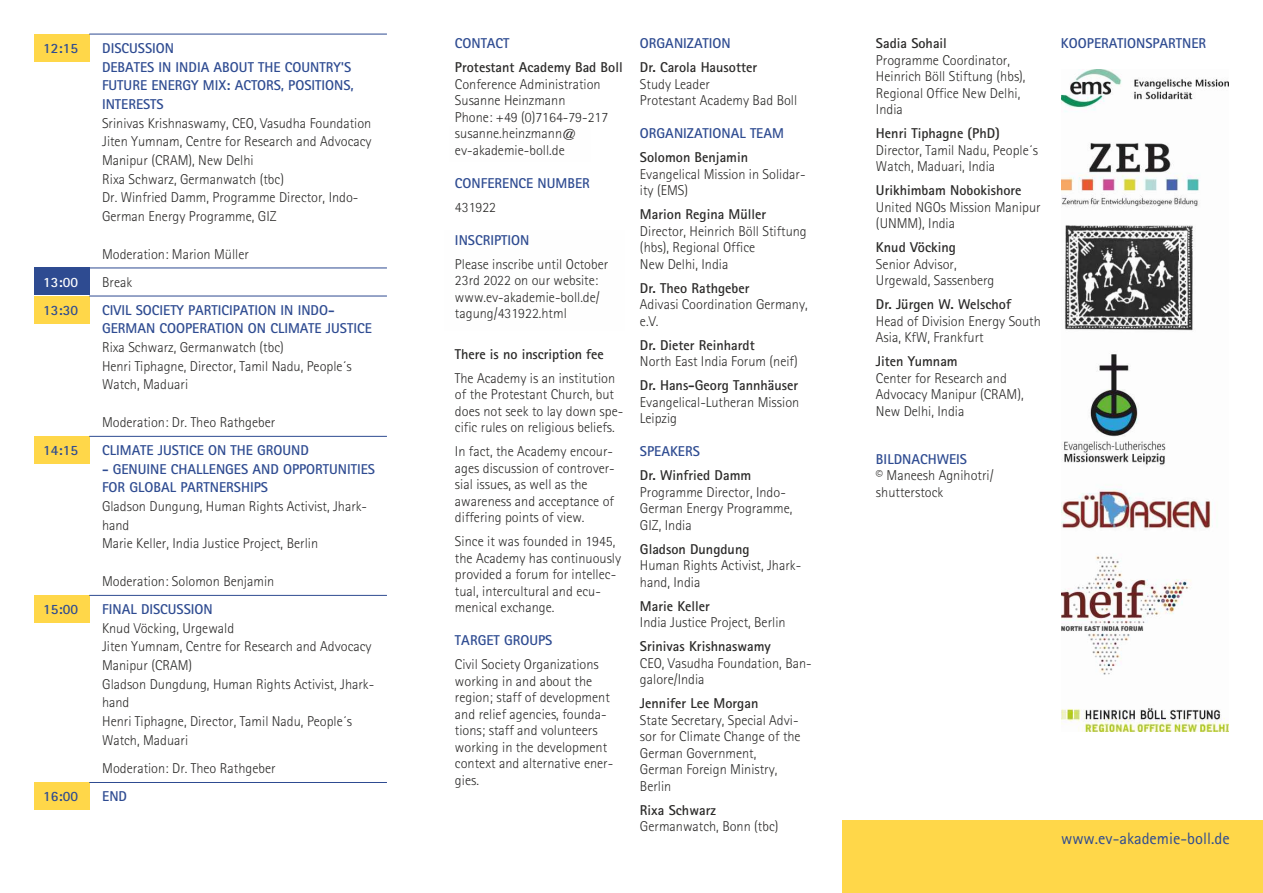
<style>
.page{position:relative;width:1263px;height:893px;background:#fff}
.page>*{position:absolute;margin:0;border:0;box-sizing:border-box;transform-origin:0 0}
.t1{font:16.5px "Agfa Rotis Sans Serif";color:#2e4b91}
.t2{font:300 14.25px/16.5px "Agfa Rotis Sans Serif";color:#2b2a29}
.t3{font:700 14.25px/18.8px "Agfa Rotis Sans Serif";color:#2e4b91}
.t4{font:700 14.25px "Agfa Rotis Sans Serif";color:#2b2a29}
.t5{font:700 14.25px "Agfa Rotis Sans Serif";color:#fefefe}
</style>
<div class="page">
<div style="left:34px;top:296px;width:55px;height:27px;background:#ffd749"></div>
<hr style="left:89px;top:296px;width:298px;height:1px;background:#2e4b91">
<div style="left:34px;top:34px;width:55px;height:27px;background:#ffd749"></div>
<hr style="left:89px;top:34px;width:298px;height:1px;background:#2e4b91">
<div style="left:34px;top:436px;width:55px;height:28px;background:#ffd749"></div>
<hr style="left:89px;top:436px;width:298px;height:1px;background:#2e4b91">
<div style="left:34px;top:595px;width:55px;height:28px;background:#ffd749"></div>
<hr style="left:89px;top:595px;width:298px;height:1px;background:#2e4b91">
<div style="left:34px;top:782px;width:55px;height:28px;background:#ffd749"></div>
<hr style="left:89px;top:782px;width:298px;height:1px;background:#2e4b91">
<div style="left:34px;top:268px;width:55px;height:27px;background:#2e4b91"></div>
<hr style="left:89px;top:268px;width:298px;height:1px;background:#2e4b91">
<div style="left:842px;top:820px;width:421px;height:73px;background:#ffd749"></div>
<img style="left:1062px;top:69px;width:167px;height:662px">
<p class="t3" style="left:43px;top:40px;width:36px">12:15</p>
<p class="t3" style="left:102px;top:40px;width:253px">DISCUSSION<br>DEBATES IN INDIA ABOUT THE COUNTRY'S<br>FUTURE ENERGY MIX: ACTORS, POSITIONS,<br>INTERESTS</p>
<p class="t2" style="left:102px;top:115px;width:271px;line-height:18.8px">Srinivas Krishnaswamy, CEO, Vasudha Foundation Jiten Yumnam, Centre for Research and Advocacy Manipur (CRAM), New Delhi<br>Rixa Schwarz, Germanwatch (tbc)<br>Dr. Winfried Damm, Programme Director, Indo-German Energy Programme, GIZ</p>
<p class="t2" style="left:102px;top:247px;width:148px">Moderation: Marion Müller</p>
<p class="t5" style="left:43px;top:277px;width:36px">13:00</p>
<p class="t2" style="left:102px;top:275px;width:32px">Break</p>
<p class="t3" style="left:43px;top:302px;width:36px">13:30</p>
<p class="t3" style="left:102px;top:302px;width:271px">CIVIL SOCIETY PARTICIPATION IN INDO-<br>GERMAN COOPERATION ON CLIMATE JUSTICE</p>
<p class="t2" style="left:102px;top:339px;width:251px;line-height:18.8px">Rixa Schwarz, Germanwatch (tbc)<br>Henri Tiphagne, Director, Tamil Nadu, People´s<br>Watch, Maduari</p>
<p class="t2" style="left:102px;top:415px;width:175px">Moderation: Dr. Theo Rathgeber</p>
<p class="t3" style="left:43px;top:442px;width:36px">14:15</p>
<p class="t3" style="left:102px;top:442px;width:208px">CLIMATE JUSTICE ON THE GROUND</p>
<p class="t3" style="left:102px;top:461px;width:275px">- GENUINE CHALLENGES AND OPPORTUNITIES<br>FOR GLOBAL PARTNERSHIPS</p>
<p class="t2" style="left:102px;top:498px;width:267px;line-height:18.8px">Gladson Dungung, Human Rights Activist, Jhark&shy;hand<br>Marie Keller, India Justice Project, Berlin</p>
<p class="t2" style="left:102px;top:574px;width:174px">Moderation: Solomon Benjamin</p>
<p class="t3" style="left:43px;top:601px;width:36px">15:00</p>
<p class="t3" style="left:102px;top:601px;width:112px">FINAL DISCUSSION</p>
<p class="t2" style="left:102px;top:620px;width:274px;line-height:18.8px">Knud Vöcking, Urgewald<br>Jiten Yumnam, Centre for Research and Advocacy<br>Manipur (CRAM)<br>Gladson Dungdung, Human Rights Activist, Jhark&shy;hand<br>Henri Tiphagne, Director, Tamil Nadu, People´s<br>Watch, Maduari</p>
<p class="t2" style="left:102px;top:761px;width:175px">Moderation: Dr. Theo Rathgeber</p>
<p class="t3" style="left:43px;top:788px;width:36px">16:00</p>
<p class="t3" style="left:102px;top:788px;width:26px">END</p>
<p class="t3" style="left:640px;top:35px;width:92px">ORGANIZATION</p>
<p class="t4" style="left:640px;top:62px;width:119px">Dr. Carola Hausotter</p>
<p class="t2" style="left:640px;top:77px;width:159px">Study Leader<br>Protestant Academy Bad Boll</p>
<p class="t3" style="left:640px;top:125px;width:146px">ORGANIZATIONAL TEAM</p>
<p class="t4" style="left:640px;top:152px;width:110px">Solomon Benjamin</p>
<p class="t2" style="left:640px;top:167px;width:167px">Evangelical Mission in Solidar&shy;ity (EMS)</p>
<p class="t4" style="left:640px;top:209px;width:128px">Marion Regina Müller</p>
<p class="t2" style="left:640px;top:224px;width:168px">Director, Heinrich Böll Stiftung (hbs), Regional Office<br>New Delhi, India</p>
<p class="t4" style="left:640px;top:283px;width:111px">Dr. Theo Rathgeber</p>
<p class="t2" style="left:640px;top:297px;width:169px">Adivasi Coordination Germany, e.V.</p>
<p class="t4" style="left:640px;top:340px;width:116px">Dr. Dieter Reinhardt</p>
<p class="t2" style="left:640px;top:354px;width:159px">North East India Forum (neif)</p>
<p class="t4" style="left:640px;top:380px;width:160px">Dr. Hans-Georg Tannhäuser</p>
<p class="t2" style="left:640px;top:395px;width:161px">Evangelical-Lutheran Mission<br>Leipzig</p>
<p class="t3" style="left:640px;top:443px;width:61px">SPEAKERS</p>
<p class="t4" style="left:640px;top:470px;width:113px">Dr. Winfried Damm</p>
<p class="t2" style="left:640px;top:485px;width:154px">Programme Director, Indo-<br>German Energy Programme,<br>GIZ, India</p>
<p class="t4" style="left:640px;top:544px;width:111px">Gladson Dungdung</p>
<p class="t2" style="left:640px;top:558px;width:163px">Human Rights Activist, Jhark&shy;hand, India</p>
<p class="t4" style="left:640px;top:601px;width:71px">Marie Keller</p>
<p class="t2" style="left:640px;top:615px;width:147px">India Justice Project, Berlin</p>
<p class="t4" style="left:640px;top:641px;width:132px">Srinivas Krishnaswamy</p>
<p class="t2" style="left:640px;top:656px;width:173px">CEO, Vasudha Foundation, Ban&shy;galore/India</p>
<p class="t4" style="left:640px;top:698px;width:120px">Jennifer Lee Morgan</p>
<p class="t2" style="left:640px;top:713px;width:162px">State Secretary, Special Advi&shy;sor for Climate Change of the<br>German Government,<br>German Foreign Ministry,<br>Berlin</p>
<p class="t4" style="left:640px;top:805px;width:77px">Rixa Schwarz</p>
<p class="t2" style="left:640px;top:819px;width:140px">Germanwatch, Bonn (tbc)</p>
<p class="t3" style="left:455px;top:35px;width:56px">CONTACT</p>
<p class="t3" style="left:1061px;top:35px;width:147px">KOOPERATIONSPARTNER</p>
<p class="t4" style="left:455px;top:62px;width:169px">Protestant Academy Bad Boll</p>
<p class="t2" style="left:455px;top:77px;width:155px">Conference Administration<br>Susanne Heinzmann<br>Phone: +49 (0)7164-79-217 susanne.heinzmann@ ev-akademie-boll.de</p>
<p class="t3" style="left:455px;top:175px;width:136px">CONFERENCE NUMBER</p>
<p class="t2" style="left:455px;top:200px;width:43px">431922</p>
<p class="t3" style="left:455px;top:232px;width:76px">INSCRIPTION</p>
<p class="t2" style="left:455px;top:257px;width:155px">Please inscribe until October<br>23rd 2022 on our website: www.ev-akademie-boll.de/ tagung/431922.html</p>
<p class="t4" style="left:455px;top:349px;width:150px">There is no inscription fee</p>
<p class="t2" style="left:455px;top:371px;width:170px">The Academy is an institution of the Protestant Church, but does not seek to lay down spe&shy;cific rules on religious beliefs.</p>
<p class="t2" style="left:455px;top:444px;width:161px">In fact, the Academy encour&shy;ages discussion of controver&shy;sial issues, as well as the awareness and acceptance of differing points of view.</p>
<p class="t2" style="left:455px;top:534px;width:168px">Since it was founded in 1945, the Academy has continuously provided a forum for intellec&shy;tual, intercultural and ecu&shy;menical exchange.</p>
<p class="t3" style="left:455px;top:632px;width:99px">TARGET GROUPS</p>
<p class="t2" style="left:455px;top:657px;width:160px">Civil Society Organizations working in and about the region; staff of development and relief agencies, founda&shy;tions; staff and volunteers working in the development context and alternative ener&shy;gies.</p>
<p class="t4" style="left:876px;top:38px;width:72px">Sadia Sohail</p>
<p class="t2" style="left:876px;top:53px;width:151px">Programme Coordinator,<br>Heinrich Böll Stiftung (hbs),<br>Regional Office New Delhi,<br>India</p>
<p class="t4" style="left:876px;top:128px;width:126px">Henri Tiphagne (PhD)</p>
<p class="t2" style="left:876px;top:143px;width:164px">Director, Tamil Nadu, People´s<br>Watch, Maduari, India</p>
<p class="t4" style="left:876px;top:185px;width:147px">Urikhimbam Nobokishore</p>
<p class="t2" style="left:876px;top:200px;width:166px">United NGOs Mission Manipur (UNMM), India</p>
<p class="t4" style="left:876px;top:242px;width:81px">Knud Vöcking</p>
<p class="t2" style="left:876px;top:257px;width:120px">Senior Advisor,<br>Urgewald, Sassenberg</p>
<p class="t4" style="left:876px;top:299px;width:137px">Dr. Jürgen W. Welschof</p>
<p class="t2" style="left:876px;top:314px;width:166px">Head of Division Energy South<br>Asia, KfW, Frankfurt</p>
<p class="t4" style="left:876px;top:356px;width:83px">Jiten Yumnam</p>
<p class="t2" style="left:876px;top:371px;width:149px">Center for Research and<br>Advocacy Manipur (CRAM),<br>New Delhi, India</p>
<p class="t3" style="left:876px;top:451px;width:93px">BILDNACHWEIS</p>
<p class="t2" style="left:876px;top:468px;width:119px">© Maneesh Agnihotri/ shutterstock</p>
<p class="t1" style="left:1061px;top:833px;width:170px">www.ev-akademie-boll.de</p>
</div>
